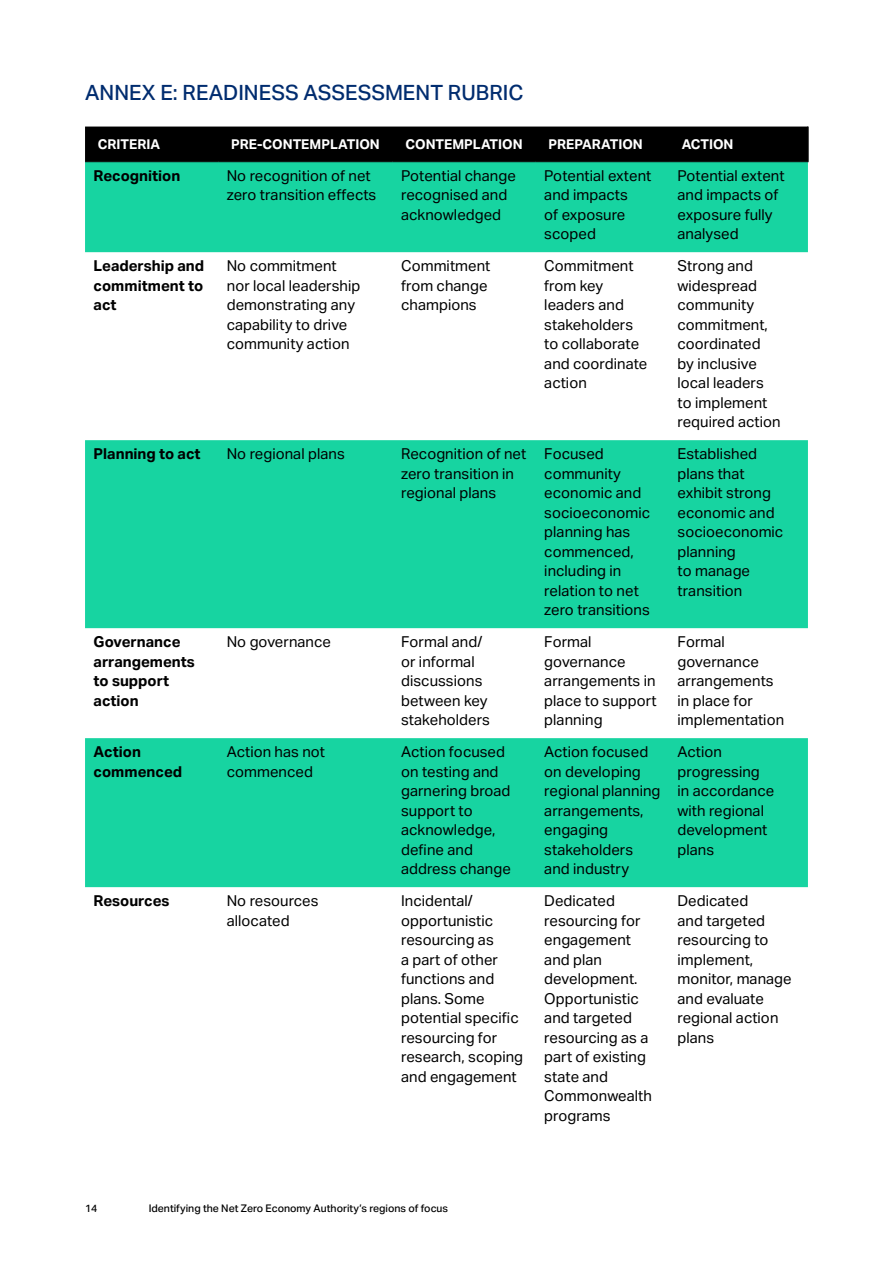
<style>
.page{position:relative;width:893px;height:1263px;background:#fff}
.page>*{position:absolute;margin:0;border:0;box-sizing:border-box;transform-origin:0 0}
.Heading_1{font:500 21px "Aktiv Grotesk";color:#002c6f}
.t1{font:15px/19.5px "Aktiv Grotesk";color:#000}
.t2{font:700 15px/19.5px "Aktiv Grotesk";color:#000}
.Table_Header{font:700 13.5px "Aktiv Grotesk";color:#fff}
.t3{font:500 10.5px "Aktiv Grotesk";color:#000}
</style>
<div class="page">
<div style="left:85px;top:127px;width:722px;height:34px;background:#000"></div>
<svg style="left:85px;top:162px;width:723px;height:725px;fill:#17d4a1"></svg>
<hr style="left:807px;top:127px;width:2px;height:34px;background:#000">
<hr style="left:85px;top:161px;width:133px;height:1px;background:#000">
<hr style="left:218px;top:161px;width:175px;height:1px;background:#000">
<hr style="left:393px;top:161px;width:143px;height:1px;background:#000">
<hr style="left:536px;top:161px;width:133px;height:1px;background:#000">
<hr style="left:669px;top:161px;width:140px;height:1px;background:#000">
<h1 class="Heading_1" style="left:85px;top:81px;width:440px">ANNEX E: READINESS ASSESSMENT RUBRIC</h1>
<p class="Table_Header" style="left:98px;top:136px;width:64px">CRITERIA</p>
<p class="Table_Header" style="left:231px;top:136px;width:150px">PRE-CONTEMPLATION</p>
<p class="Table_Header" style="left:405px;top:136px;width:119px">CONTEMPLATION</p>
<p class="Table_Header" style="left:549px;top:136px;width:96px">PREPARATION</p>
<p class="Table_Header" style="left:682px;top:136px;width:53px">ACTION</p>
<p class="t2" style="left:94px;top:166px;width:88px">Recognition</p>
<p class="t1" style="left:227px;top:166px;width:151px">No recognition of net zero transition effects</p>
<p class="t1" style="left:401px;top:166px;width:116px">Potential change recognised and acknowledged</p>
<p class="t1" style="left:544px;top:166px;width:109px">Potential extent and impacts<br>of exposure scoped</p>
<p class="t1" style="left:677px;top:166px;width:109px">Potential extent and impacts of exposure fully analysed</p>
<p class="t2" style="left:94px;top:256px;width:112px;text-align:justify">Leadership and commitment to act</p>
<p class="t1" style="left:227px;top:256px;width:135px">No commitment nor local leadership demonstrating any capability to drive community action</p>
<p class="t1" style="left:401px;top:256px;width:91px">Commitment from change champions</p>
<p class="t1" style="left:544px;top:256px;width:105px">Commitment from key leaders and stakeholders to collaborate and coordinate action</p>
<p class="t1" style="left:677px;top:256px;width:105px">Strong and widespread community commitment, coordinated by inclusive local leaders to implement required action</p>
<p class="t2" style="left:94px;top:444px;width:109px">Planning to act</p>
<p class="t1" style="left:227px;top:444px;width:120px">No regional plans</p>
<p class="t1" style="left:401px;top:444px;width:127px">Recognition of net zero transition in regional plans</p>
<p class="t1" style="left:544px;top:444px;width:107px">Focused community economic and socioeconomic planning has commenced, including in relation to net zero transitions</p>
<p class="t1" style="left:677px;top:444px;width:107px">Established plans that exhibit strong economic and socioeconomic planning<br>to manage transition</p>
<p class="t2" style="left:94px;top:632px;width:103px">Governance arrangements to support action</p>
<p class="t1" style="left:227px;top:632px;width:106px">No governance</p>
<p class="t1" style="left:401px;top:632px;width:90px">Formal and/ or informal discussions between key stakeholders</p>
<p class="t1" style="left:544px;top:632px;width:114px">Formal governance arrangements in place to support planning</p>
<p class="t1" style="left:677px;top:632px;width:108px">Formal governance arrangements in place for implementation</p>
<p class="t2" style="left:94px;top:742px;width:90px">Action commenced</p>
<p class="t1" style="left:227px;top:742px;width:100px">Action has not commenced</p>
<p class="t1" style="left:401px;top:742px;width:111px">Action focused on testing and garnering broad support to acknowledge, define and address change</p>
<p class="t1" style="left:544px;top:742px;width:118px">Action focused on developing regional planning arrangements, engaging stakeholders and industry</p>
<p class="t1" style="left:677px;top:742px;width:98px">Action progressing in accordance with regional development plans</p>
<p class="t2" style="left:94px;top:891px;width:77px">Resources</p>
<p class="t1" style="left:227px;top:891px;width:93px">No resources allocated</p>
<p class="t1" style="left:401px;top:891px;width:124px">Incidental/ opportunistic resourcing as<br>a part of other functions and plans. Some potential specific resourcing for research, scoping and engagement</p>
<p class="t1" style="left:544px;top:891px;width:109px">Dedicated resourcing for engagement and plan development.<br>Opportunistic and targeted resourcing as a part of existing state and<br>Commonwealth programs</p>
<p class="t1" style="left:677px;top:891px;width:116px">Dedicated<br>and targeted resourcing to implement, monitor, manage and evaluate regional action plans</p>
<p class="t3" style="left:85px;top:1202px;width:14px">14</p>
<p class="t3" style="left:149px;top:1202px;width:301px">Identifying the Net Zero Economy Authority’s regions of focus</p>
</div>
